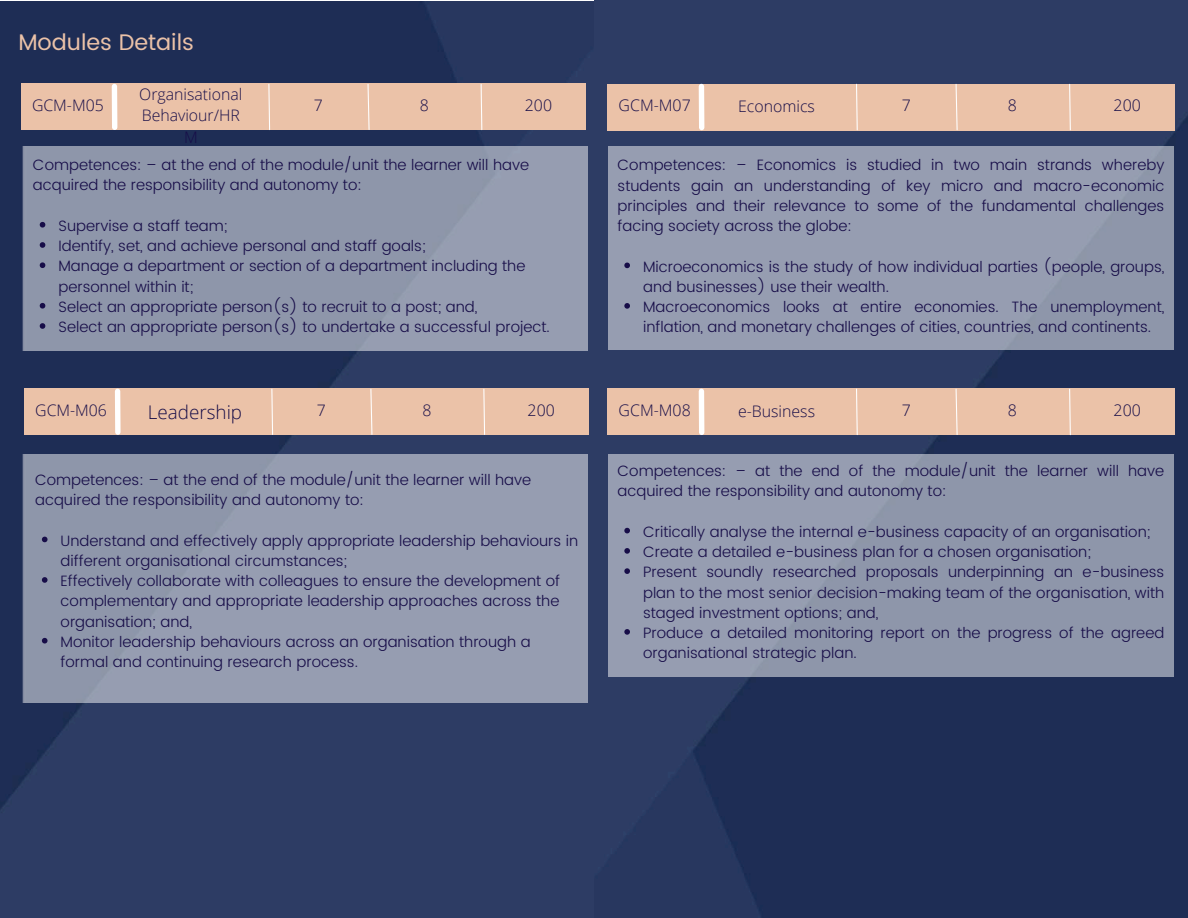
<style>
.page{position:relative;width:1188px;height:918px;background:#fff}
.page>*{position:absolute;margin:0;border:0;box-sizing:border-box;transform-origin:0 0}
.t1{font:22.5px "Poppins";color:#ebc2a8}
.t2{font:300 18.9px "Open Sans";color:#170d48}
.t3{font:300 15.9px/21.3px "Open Sans";color:#170d48;text-align:center}
.t4{font:300 15px/20.2px "Poppins";color:#170d48}
</style>
<div class="page">
<img style="left:0;top:0;width:1188px;height:918px">
<div style="left:21px;top:147px;width:566px;height:203px;background:#8e96aa"></div>
<svg style="left:40px;top:222px;width:5px;height:6px"></svg>
<svg style="left:40px;top:242px;width:5px;height:6px"></svg>
<svg style="left:40px;top:262px;width:5px;height:6px"></svg>
<svg style="left:40px;top:303px;width:5px;height:6px"></svg>
<svg style="left:40px;top:323px;width:5px;height:6px"></svg>
<div style="left:21px;top:454px;width:566px;height:249px;background:#969db1"></div>
<svg style="left:42px;top:537px;width:6px;height:5px"></svg>
<svg style="left:42px;top:577px;width:6px;height:6px"></svg>
<svg style="left:42px;top:638px;width:6px;height:6px"></svg>
<div style="left:609px;top:147px;width:565px;height:202px;background:#969db1"></div>
<svg style="left:624px;top:263px;width:6px;height:5px"></svg>
<svg style="left:624px;top:303px;width:6px;height:6px"></svg>
<div style="left:21px;top:84px;width:565px;height:46px;background:#ebc2a8"></div>
<div style="left:112px;top:86px;width:5px;height:41px;background:#fff"></div>
<svg style="left:268px;top:83px;width:3px;height:48px"></svg>
<svg style="left:367px;top:83px;width:3px;height:48px"></svg>
<svg style="left:480px;top:83px;width:3px;height:48px"></svg>
<div style="left:25px;top:389px;width:564px;height:46px;background:#ebc2a8"></div>
<div style="left:115px;top:391px;width:6px;height:41px;background:#fff"></div>
<svg style="left:271px;top:388px;width:3px;height:47px"></svg>
<svg style="left:370px;top:388px;width:3px;height:47px"></svg>
<svg style="left:483px;top:388px;width:3px;height:48px"></svg>
<div style="left:608px;top:84px;width:567px;height:46px;background:#ebc2a8"></div>
<div style="left:699px;top:86px;width:5px;height:42px;background:#fff"></div>
<svg style="left:855px;top:83px;width:3px;height:48px"></svg>
<svg style="left:955px;top:83px;width:3px;height:48px"></svg>
<svg style="left:1069px;top:83px;width:2px;height:48px"></svg>
<div style="left:608px;top:389px;width:567px;height:46px;background:#ebc2a8"></div>
<div style="left:699px;top:391px;width:5px;height:41px;background:#fff"></div>
<svg style="left:855px;top:388px;width:3px;height:48px"></svg>
<svg style="left:955px;top:388px;width:3px;height:48px"></svg>
<svg style="left:1069px;top:388px;width:2px;height:48px"></svg>
<div style="left:609px;top:454px;width:565px;height:223px;background:#8e96aa"></div>
<svg style="left:624px;top:528px;width:6px;height:5px"></svg>
<svg style="left:624px;top:548px;width:6px;height:6px"></svg>
<svg style="left:624px;top:568px;width:6px;height:6px"></svg>
<svg style="left:624px;top:629px;width:6px;height:6px"></svg>
<h1 class="t1" style="left:18px;top:29px;width:177px">Modules Details</h1>
<p class="t3" style="left:32px;top:94px;width:73px">GCM-M05</p>
<p class="t3" style="left:139px;top:83px;width:105px">Organisational<br>Behaviour/HR<br>M</p>
<p class="t3" style="left:314px;top:94px;width:11px">7</p>
<p class="t3" style="left:420px;top:94px;width:11px">8</p>
<p class="t3" style="left:525px;top:94px;width:29px">200</p>
<p class="t4" style="left:33px;top:155px;width:498px">Competences: – at the end of the module/unit the learner will have acquired the responsibility and autonomy to:</p>
<p class="t4" style="left:58px;top:216px;width:493px">Supervise a staff team;<br>Identify, set, and achieve personal and staff goals;<br>Manage a department or section of a department including the personnel within it;<br>Select an appropriate person(s) to recruit to a post; and,<br>Select an appropriate person(s) to undertake a successful project.</p>
<p class="t3" style="left:35px;top:399px;width:73px">GCM-M06</p>
<p class="t2" style="left:148px;top:399px;width:96px">Leadership</p>
<p class="t3" style="left:317px;top:399px;width:11px">7</p>
<p class="t3" style="left:423px;top:399px;width:11px">8</p>
<p class="t3" style="left:528px;top:399px;width:29px">200</p>
<p class="t4" style="left:35px;top:470px;width:498px">Competences: – at the end of the module/unit the learner will have acquired the responsibility and autonomy to:</p>
<p class="t4" style="left:61px;top:530px;width:519px">Understand and effectively apply appropriate leadership behaviours in different organisational circumstances;<br>Effectively collaborate with colleagues to ensure the development of complementary and appropriate leadership approaches across the organisation; and,<br>Monitor leadership behaviours across an organisation through a formal and continuing research process.</p>
<p class="t3" style="left:619px;top:95px;width:74px">GCM-M07</p>
<p class="t3" style="left:738px;top:95px;width:78px">Economics</p>
<p class="t3" style="left:902px;top:95px;width:11px">7</p>
<p class="t3" style="left:1008px;top:95px;width:11px">8</p>
<p class="t3" style="left:1114px;top:95px;width:29px">200</p>
<p class="t4" style="left:618px;top:155px;width:548px;text-align:justify">Competences: – Economics is studied in two main strands whereby students gain an understanding of key micro and macro-economic principles and their relevance to some of the fundamental challenges facing society across the globe:</p>
<p class="t4" style="left:643px;top:256px;width:523px">Microeconomics is the study of how individual parties (people, groups, and businesses) use their wealth.<br>Macroeconomics looks at entire economies. The unemployment, inflation, and monetary challenges of cities, countries, and continents.</p>
<p class="t3" style="left:619px;top:399px;width:74px">GCM-M08</p>
<p class="t3" style="left:738px;top:400px;width:79px">e-Business</p>
<p class="t3" style="left:902px;top:399px;width:11px">7</p>
<p class="t3" style="left:1008px;top:399px;width:11px">8</p>
<p class="t3" style="left:1114px;top:399px;width:29px">200</p>
<p class="t4" style="left:618px;top:461px;width:548px">Competences: – at the end of the module/unit the learner will have acquired the responsibility and autonomy to:</p>
<p class="t4" style="left:643px;top:522px;width:523px">Critically analyse the internal e-business capacity of an organisation; Create a detailed e-business plan for a chosen organisation;<br>Present soundly researched proposals underpinning an e-business plan to the most senior decision-making team of the organisation, with staged investment options; and,<br>Produce a detailed monitoring report on the progress of the agreed organisational strategic plan.</p>
</div>
